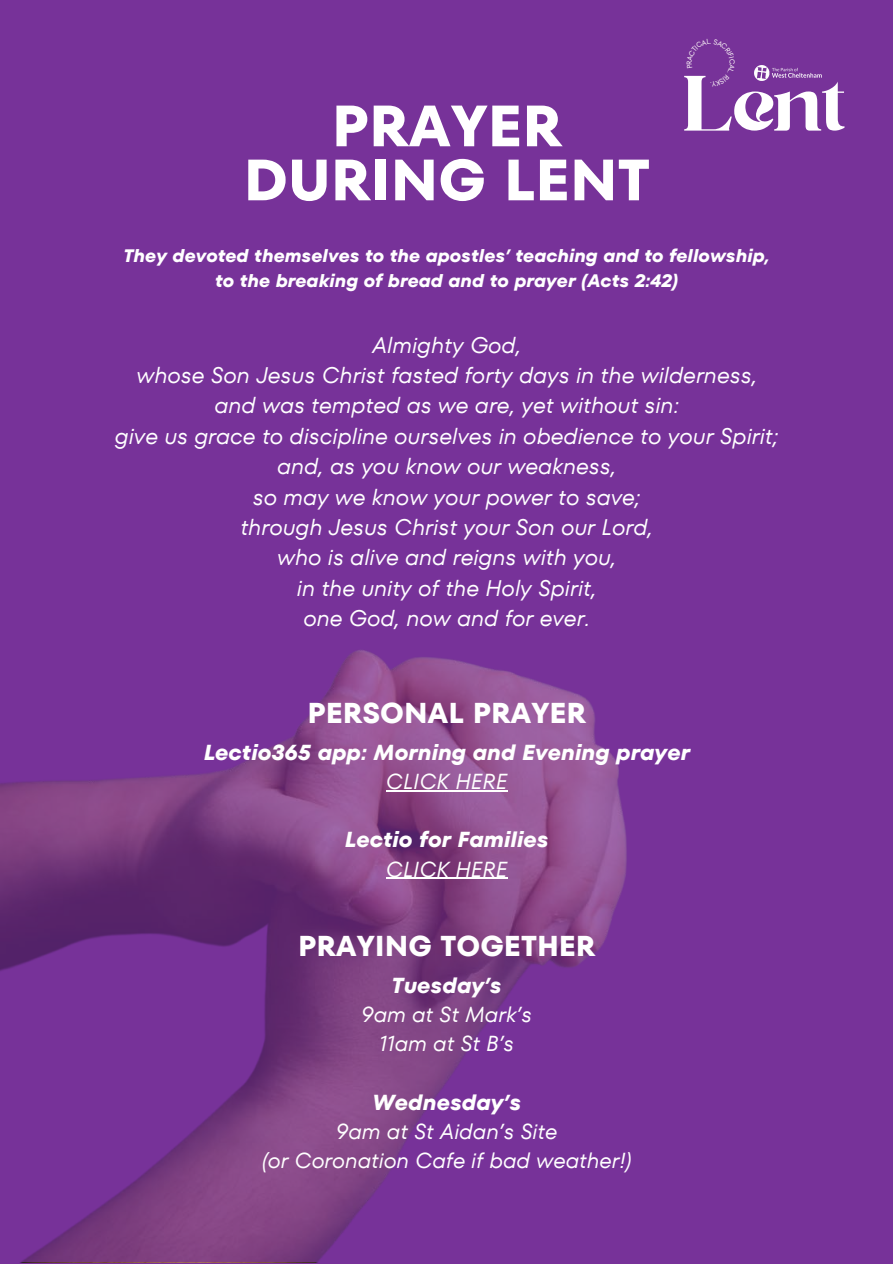
<style>
.page{position:relative;width:893px;height:1264px;background:#fff}
.page>*{position:absolute;margin:0;border:0;box-sizing:border-box;transform-origin:0 0}
.t1{font:78.15px "Kelin Eator";color:#fff}
.t2{font:700 58.05px/54px "TT Fors";color:#fff;text-align:center}
.t3{font:700 28.65px "TT Fors";color:#fff}
.t4{font:italic 22.5px/30.3px "TT Fors";color:#fff;text-align:center}
.t5{font:italic 21.6px/29.2px "TT Fors";color:#fff;text-align:center}
.t6{font:italic 700 21.6px "TT Fors";color:#fff}
.t7{font:italic 700 18px/24.8px "TT Fors";color:#fff;text-align:center}
.t8{font:7.2px "TT Fors";color:#fffcfa}
</style>
<div class="page">
<div style="left:0;top:0;width:892px;height:1263px;background:#773299"></div>
<svg style="left:0;top:650px;width:627px;height:611px"></svg>
<img style="left:754px;top:66px;width:68px;height:15px">
<hr style="left:386px;top:790px;width:121px;height:1px;background:#fff">
<hr style="left:386px;top:877px;width:121px;height:1px;background:#fff">
<h2 class="t2" style="left:243px;top:99px;width:408px">PRAYER<br>DURING LENT</h2>
<h4 class="t8" style="left:709px;top:36px;width:3px">.</h4>
<p class="t8" style="left:711px;top:89px;width:3px;rotate:180deg">.</p>
<h1 class="t1" style="left:684px;top:72px;width:165px">Lent</h1>
<p class="t7" style="left:124px;top:243px;width:647px">They devoted themselves to the apostles’ teaching and to fellowship, to the breaking of bread and to prayer (Acts 2:42)</p>
<p class="t4" style="left:115px;top:329px;width:665px">Almighty God,<br>whose Son Jesus Christ fasted forty days in the wilderness, and was tempted as we are, yet without sin:<br>give us grace to discipline ourselves in obedience to your Spirit; and, as you know our weakness,<br>so may we know your power to save;<br>through Jesus Christ your Son our Lord,<br>who is alive and reigns with you,<br>in the unity of the Holy Spirit,<br>one God, now and for ever.</p>
<p class="t3" style="left:307px;top:692px;width:280px">PERSONAL PRAYER</p>
<p class="t6" style="left:204px;top:737px;width:488px">Lectio365 app: Morning and Evening prayer</p>
<p class="t5" style="left:386px;top:766px;width:123px">CLICK HERE</p>
<p class="t6" style="left:345px;top:824px;width:205px">Lectio for Families</p>
<p class="t5" style="left:386px;top:854px;width:123px">CLICK HERE</p>
<p class="t3" style="left:298px;top:926px;width:299px">PRAYING TOGETHER</p>
<p class="t6" style="left:391px;top:970px;width:112px">Tuesday’s</p>
<p class="t5" style="left:361px;top:999px;width:172px">9am at St Mark’s<br>11am at St B’s</p>
<p class="t6" style="left:372px;top:1087px;width:151px">Wednesday’s</p>
<p class="t5" style="left:262px;top:1116px;width:371px">9am at St Aidan’s Site<br>(or Coronation Cafe if bad weather!)</p>
</div>
